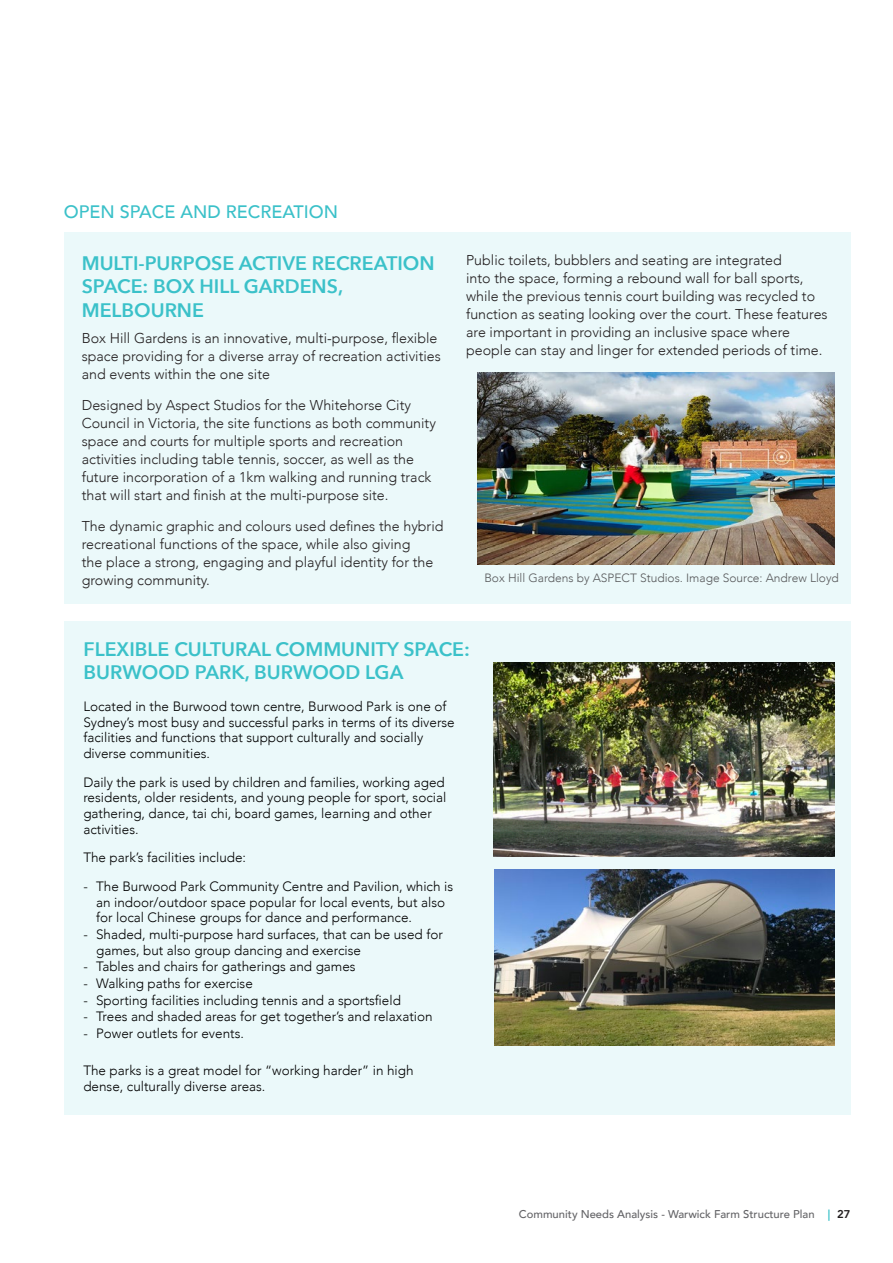
<style>
.page{position:relative;width:893px;height:1263px;background:#fff}
.page>*{position:absolute;margin:0;border:0;box-sizing:border-box;transform-origin:0 0}
.C_head_-_CCFNS__blue{font:600 19.5px/23.4px "Avenir Next";color:#3bc1c9}
.Heading_2{font:500 18px "Avenir";color:#3bc1c9}
.Body_Copy{font:300 14.25px/18px "Avenir";color:#231f20}
.Body_copy{font:300 13.5px/15.8px "Avenir";color:#000}
.Photo_Caption{font:300 12px "Avenir";color:#57585a}
.t1{font:500 11.25px "Avenir";color:#636366}
.s1{font-family:"Avenir LT Pro"}
.s2{font-weight:800;color:#3bc1c9}
.s3{font-weight:800;color:#231f20}
</style>
<div class="page">
<div style="left:64px;top:232px;width:786px;height:372px;background:#ebf9fa"></div>
<img style="left:478px;top:373px;width:357px;height:191px">
<div style="left:64px;top:621px;width:786px;height:493px;background:#ebf9fa"></div>
<img style="left:495px;top:870px;width:340px;height:176px">
<img style="left:493px;top:663px;width:341px;height:194px">
<p class="Heading_2" style="left:64px;top:196px;width:276px">OPEN SPACE AND RECREATION</p>
<p class="C_head_-_CCFNS__blue" style="left:82px;top:251px;width:354px">MULTI-PURPOSE ACTIVE RECREATION<br>SPACE: BOX HILL GARDENS,<br>MELBOURNE</p>
<p class="Body_Copy" style="left:82px;top:329px;width:361px">Box Hill Gardens is an innovative, multi-purpose, flexible space providing for a diverse array of recreation activities and events within the one site</p>
<p class="Body_Copy" style="left:82px;top:396px;width:356px">Designed by Aspect Studios for the Whitehorse City Council in Victoria, the site functions as both community space and courts for multiple sports and recreation activities including table tennis, soccer, as well as the future incorporation of a 1km walking and running track that will start and finish at the multi-purpose site.</p>
<p class="Body_Copy" style="left:82px;top:517px;width:363px">The dynamic graphic and colours used defines the hybrid recreational functions of the space, while also giving<br>the place a strong, engaging and playful identity for the growing community.</p>
<p class="Body_Copy" style="left:466px;top:251px;width:363px">Public toilets, bubblers and seating are integrated<br>into the space, forming a rebound wall for ball sports, while the previous tennis court building was recycled to function as seating looking over the court. These features are important in providing an inclusive space where people can stay and linger for extended periods of time.</p>
<p class="Photo_Caption" style="left:484px;top:570px;width:356px">Box Hill Gardens by ASPECT Studios. Image Source: Andrew Lloyd</p>
<p class="C_head_-_CCFNS__blue" style="left:84px;top:637px;width:388px">FLEXIBLE CULTURAL COMMUNITY SPACE:<br>BURWOOD PARK, BURWOOD LGA</p>
<p class="Body_copy" style="left:83px;top:698px;width:373px">Located in the Burwood town centre, Burwood Park is one of Sydney’s most busy and successful parks in terms of its diverse facilities and functions that support culturally and socially diverse communities.</p>
<p class="Body_copy" style="left:83px;top:774px;width:364px">Daily the park is used by children and families, working aged residents, older residents, and young people for sport, social gathering, dance, tai chi, board games, learning and other activities.</p>
<p class="Body_copy" style="left:83px;top:850px;width:164px">The park’s facilities include:</p>
<p class="Body_copy" style="left:96px;top:878px;width:358px;text-indent:-13px"><span class="s1">-</span> The Burwood Park Community Centre and Pavilion, which is an indoor/outdoor space popular for local events, but also for local Chinese groups for dance and performance.</p>
<p class="Body_copy" style="left:96px;top:926px;width:348px;text-indent:-13px"><span class="s1">-</span> Shaded, multi-purpose hard surfaces, that can be used for games, but also group dancing and exercise</p>
<p class="Body_copy" style="left:83px;top:959px;width:274px"><span class="s1">-</span> Tables and chairs for gatherings and games</p>
<p class="Body_copy" style="left:83px;top:975px;width:171px"><span class="s1">-</span> Walking paths for exercise</p>
<p class="Body_copy" style="left:83px;top:992px;width:319px"><span class="s1">-</span> Sporting facilities including tennis and a sportsfield</p>
<p class="Body_copy" style="left:83px;top:1009px;width:351px"><span class="s1">-</span> Trees and shaded areas for get together’s and relaxation</p>
<p class="Body_copy" style="left:83px;top:1025px;width:162px"><span class="s1">-</span> Power outlets for events.</p>
<p class="Body_copy" style="left:83px;top:1062px;width:332px">The parks is a great model for “working harder” in high dense, culturally diverse areas.</p>
<p class="t1" style="left:519px;top:1204px;width:333px">Community Needs Analysis - Warwick Farm Structure Plan <span class="s2">|</span> <span class="s3">27</span></p>
</div>
